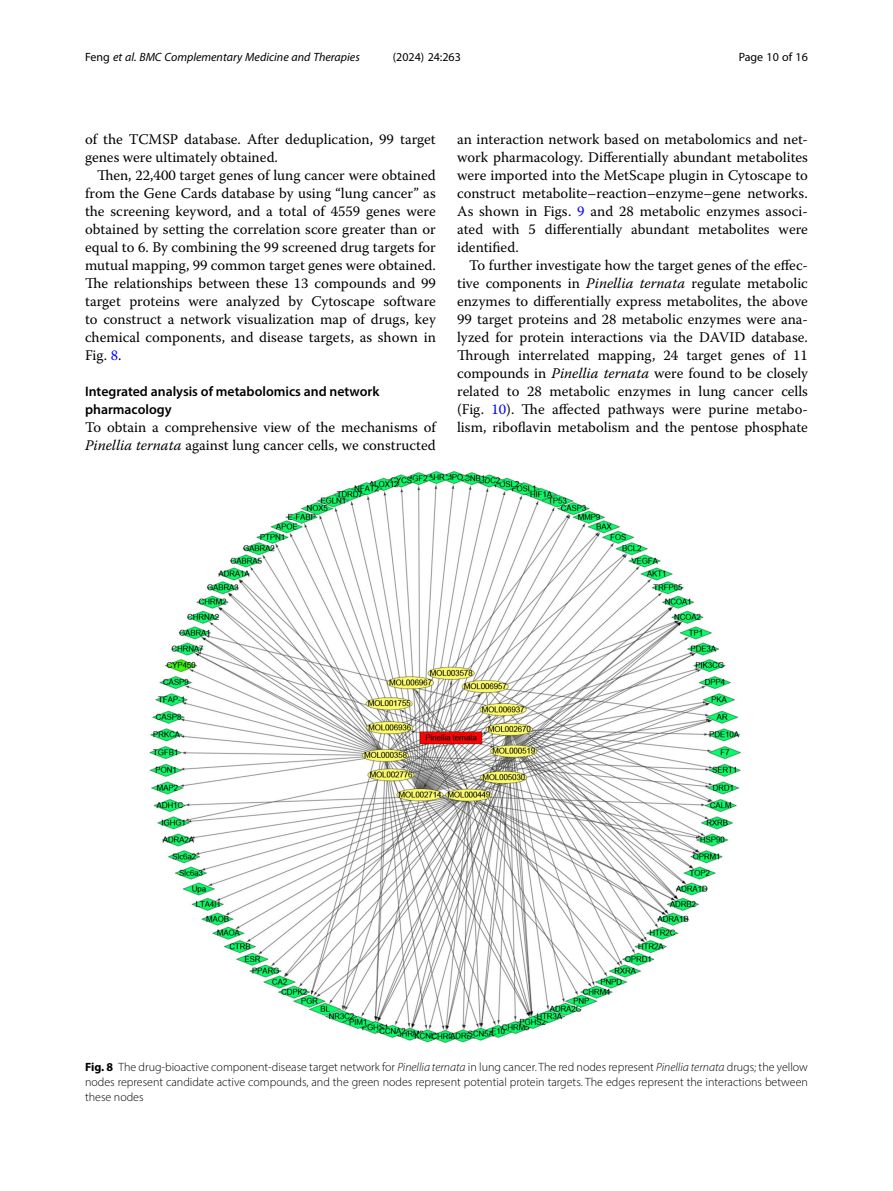
<style>
.page{position:relative;width:893px;height:1191px;background:#fff}
.page>*{position:absolute;margin:0;border:0;box-sizing:border-box;transform-origin:0 0}
.Body_Text_Indent{font:14.7px/18px "Warnock Pro";color:#000;text-align:justify}
.Body_Text{font:14.7px/18px "Warnock Pro";color:#000}
.Head_2{font:600 13.8px/18px "Myriad Pro";color:#000}
.Figure_Caption{font:300 12px/15px "Myriad Pro";color:#000;text-align:justify}
.t1{font:italic 12px "Myriad Pro";color:#000}
.t2{font:12px "Myriad Pro";color:#000}
.s1{font-style:normal}
.s2{color:#00f}
.s3{font-style:italic}
.s4{font-weight:700}
</style>
<div class="page">
<img style="left:149px;top:470px;width:592px;height:574px">
<p class="t1" style="left:85px;top:50px;width:276px"><span class="s1">Feng</span> et al. BMC Complementary Medicine and Therapies</p>
<p class="t2" style="left:393px;top:50px;width:70px">(2024) 24:263</p>
<p class="t2" style="left:739px;top:50px;width:71px">Page 10 of 16</p>
<p class="Body_Text" style="left:85px;top:130px;width:352px">of the TCMSP database. After deduplication, 99 target genes were ultimately obtained.</p>
<p class="Body_Text_Indent" style="left:85px;top:166px;width:352px;text-indent:12px">Then, 22,400 target genes of lung cancer were obtained from the Gene Cards database by using “lung cancer” as the screening keyword, and a total of 4559 genes were obtained by setting the correlation score greater than or equal to 6. By combining the 99 screened drug targets for mutual mapping, 99 common target genes were obtained.<br>The relationships between these 13 compounds and 99 target proteins were analyzed by Cytoscape software to construct a network visualization map of drugs, key chemical components, and disease targets, as shown in Fig. <span class="s2">8</span>.</p>
<p class="Head_2" style="left:85px;top:382px;width:296px">Integrated analysis of metabolomics and network pharmacology</p>
<p class="Body_Text" style="left:85px;top:418px;width:352px">To obtain a comprehensive view of the mechanisms of<br><span class="s3">Pinellia ternata</span> against lung cancer cells, we constructed</p>
<p class="Body_Text" style="left:457px;top:130px;width:352px;text-align:justify">an interaction network based on metabolomics and net&shy;work pharmacology. Differentially abundant metabolites were imported into the MetScape plugin in Cytoscape to construct metabolite–reaction–enzyme–gene networks.<br>As shown in Figs. <span class="s2">9</span> and 28 metabolic enzymes associ&shy;ated with 5 differentially abundant metabolites were identified.</p>
<p class="Body_Text_Indent" style="left:457px;top:256px;width:352px;text-indent:12px">To further investigate how the target genes of the effec&shy;tive components in <span class="s3">Pinellia ternata</span> regulate metabolic enzymes to differentially express metabolites, the above 99 target proteins and 28 metabolic enzymes were ana&shy;lyzed for protein interactions via the DAVID database.<br>Through interrelated mapping, 24 target genes of 11 compounds in <span class="s3">Pinellia ternata</span> were found to be closely related to 28 metabolic enzymes in lung cancer cells (Fig. <span class="s2">10</span>). The affected pathways were purine metabo&shy;lism, riboflavin metabolism and the pentose phosphate</p>
<p class="Figure_Caption" style="left:85px;top:1059px;width:724px"><span class="s4">Fig. 8</span> The drug-bioactive component-disease target network for <span class="s3">Pinellia ternata</span> in lung cancer. The red nodes represent <span class="s3">Pinellia ternata</span> drugs; the yellow nodes represent candidate active compounds, and the green nodes represent potential protein targets. The edges represent the interactions between these nodes</p>
</div>
